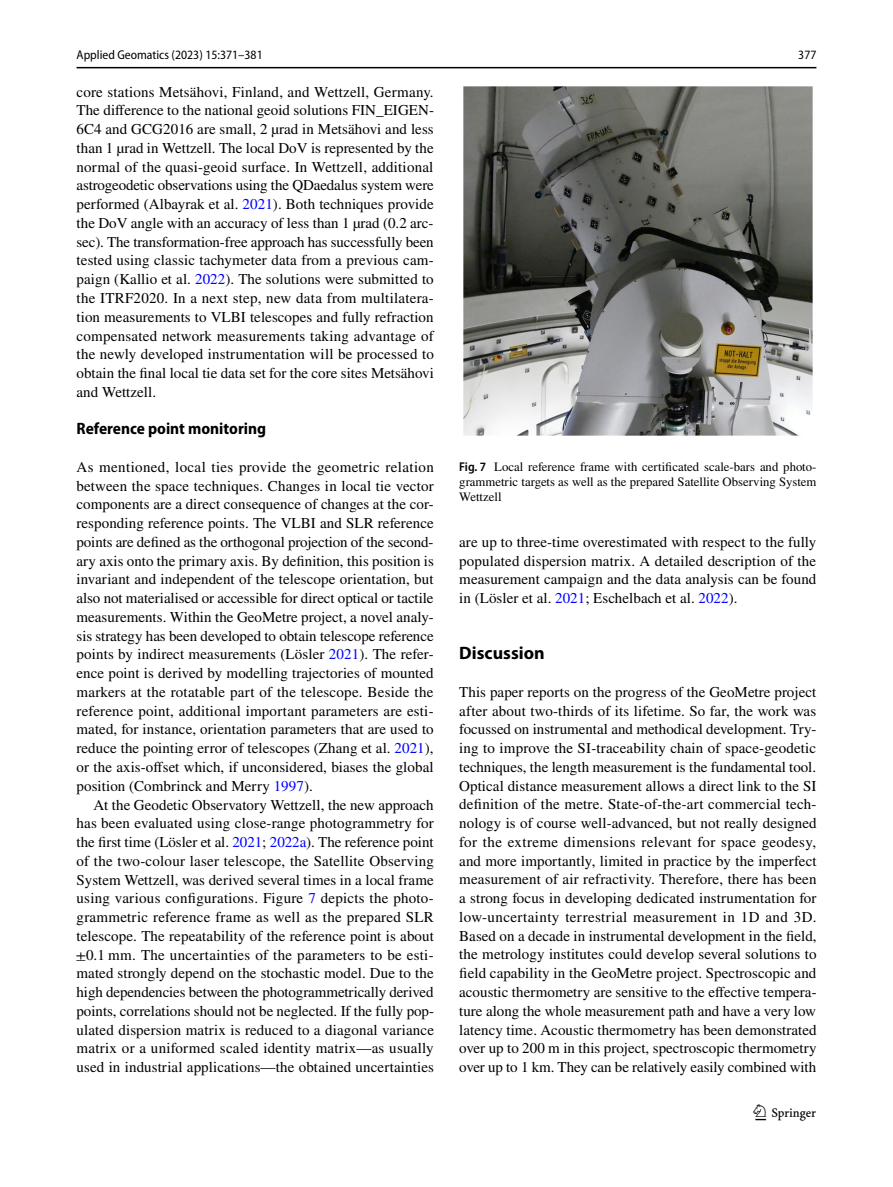
<style>
.page{position:relative;width:893px;height:1187px;background:#fff}
.page>*{position:absolute;margin:0;border:0;box-sizing:border-box;transform-origin:0 0}
.t1{font:22.5px "Springnew Regular 3";color:#000}
.t2{font:700 18px "Myriad Pro";color:#000}
.t3{font:700 semi-condensed 16.5px "Myriad Pro";color:#000}
.t4{font:15px/18.8px "STIX";letter-spacing:.005em;color:#000;text-align:justify}
.t5{font:12.75px/15px "STIX";color:#000;text-align:justify}
.t6{font:semi-condensed 12.75px "Myriad Pro";color:#000}
.s1{color:#00f}
.s2{font-family:"STIX Math Regular 4"}
.s3{font-family:"STIX General Regular 5"}
.s4{font-family:"Myriad Pro";font-weight:600;font-stretch:semi-condensed}
</style>
<div class="page">
<hr style="left:77px;top:67px;width:739px;height:1px;background:#000">
<img style="left:463px;top:87px;width:349px;height:348px">
<p class="t6" style="left:77px;top:48px;width:188px">Applied Geomatics (2023) 15:371–381</p>
<p class="t6" style="left:798px;top:48px;width:20px">377</p>
<p class="t4" style="left:77px;top:83px;width:359px">core stations Metsähovi, Finland, and Wettzell, Germany.<br>The difference to the national geoid solutions FIN_EIGEN-6C4 and GCG2016 are small, 2 µrad in Metsähovi and less than 1 µrad in Wettzell. The local DoV is represented by the normal of the quasi-geoid surface. In Wettzell, additional astrogeodetic observations using the QDaedalus system were performed (Albayrak et al. <span class="s1">2021</span>). Both techniques provide the DoV angle with an accuracy of less than 1 µrad (0.2 arc&shy;sec). The transformation-free approach has successfully been tested using classic tachymeter data from a previous cam&shy;paign (Kallio et al. <span class="s1">2022</span>). The solutions were submitted to the ITRF2020. In a next step, new data from multilatera&shy;tion measurements to VLBI telescopes and fully refraction compensated network measurements taking advantage of the newly developed instrumentation will be processed to obtain the final local tie data set for the core sites Metsähovi and Wettzell.</p>
<p class="t3" style="left:77px;top:419px;width:191px">Reference point monitoring</p>
<p class="t4" style="left:77px;top:458px;width:359px">As mentioned, local ties provide the geometric relation between the space techniques. Changes in local tie vector components are a direct consequence of changes at the cor&shy;responding reference points. The VLBI and SLR reference points are defined as the orthogonal projection of the second&shy;ary axis onto the primary axis. By definition, this position is invariant and independent of the telescope orientation, but also not materialised or accessible for direct optical or tactile measurements. Within the GeoMetre project, a novel analy&shy;sis strategy has been developed to obtain telescope reference points by indirect measurements (Lösler <span class="s1">2021</span>). The refer&shy;ence point is derived by modelling trajectories of mounted markers at the rotatable part of the telescope. Beside the reference point, additional important parameters are esti&shy;mated, for instance, orientation parameters that are used to reduce the pointing error of telescopes (Zhang et al. <span class="s1">2021</span>), or the axis-offset which, if unconsidered, biases the global position (Combrinck and Merry <span class="s1">1997</span>).</p>
<p class="t4" style="left:76px;top:796px;width:360px;text-indent:18px">At the Geodetic Observatory Wettzell, the new approach has been evaluated using close-range photogrammetry for the first time (Lösler et al. <span class="s1">2021</span>; <span class="s1">2022a</span>). The reference point of the two-colour laser telescope, the Satellite Observing System Wettzell, was derived several times in a local frame using various configurations. Figure <span class="s1">7</span> depicts the photo&shy;grammetric reference frame as well as the prepared SLR telescope. The repeatability of the reference point is about <span class="s2">±</span><span class="s3">0.1</span> mm. The uncertainties of the parameters to be esti&shy;mated strongly depend on the stochastic model. Due to the high dependencies between the photogrammetrically derived points, correlations should not be neglected. If the fully pop&shy;ulated dispersion matrix is reduced to a diagonal variance matrix or a uniformed scaled identity matrix—as usually used in industrial applications—the obtained uncertainties</p>
<p class="t5" style="left:459px;top:460px;width:359px"><span class="s4">Fig. 7</span> Local reference frame with certificated scale-bars and photo&shy;grammetric targets as well as the prepared Satellite Observing System Wettzell</p>
<p class="t4" style="left:459px;top:533px;width:359px">are up to three-time overestimated with respect to the fully populated dispersion matrix. A detailed description of the measurement campaign and the data analysis can be found in (Lösler et al. <span class="s1">2021</span>; Eschelbach et al. <span class="s1">2022</span>).</p>
<p class="t2" style="left:459px;top:641px;width:87px">Discussion</p>
<p class="t4" style="left:459px;top:683px;width:359px">This paper reports on the progress of the GeoMetre project after about two-thirds of its lifetime. So far, the work was focussed on instrumental and methodical development. Try&shy;ing to improve the SI-traceability chain of space-geodetic techniques, the length measurement is the fundamental tool.<br>Optical distance measurement allows a direct link to the SI definition of the metre. State-of-the-art commercial tech&shy;nology is of course well-advanced, but not really designed for the extreme dimensions relevant for space geodesy, and more importantly, limited in practice by the imperfect measurement of air refractivity. Therefore, there has been a strong focus in developing dedicated instrumentation for low-uncertainty terrestrial measurement in 1D and 3D.<br>Based on a decade in instrumental development in the field, the metrology institutes could develop several solutions to field capability in the GeoMetre project. Spectroscopic and acoustic thermometry are sensitive to the effective tempera&shy;ture along the whole measurement path and have a very low latency time. Acoustic thermometry has been demonstrated over up to 200 m in this project, spectroscopic thermometry over up to 1 km. They can be relatively easily combined with</p>
<h1 class="t1" style="left:755px;top:1104px;width:62px">1 3</h1>
</div>
